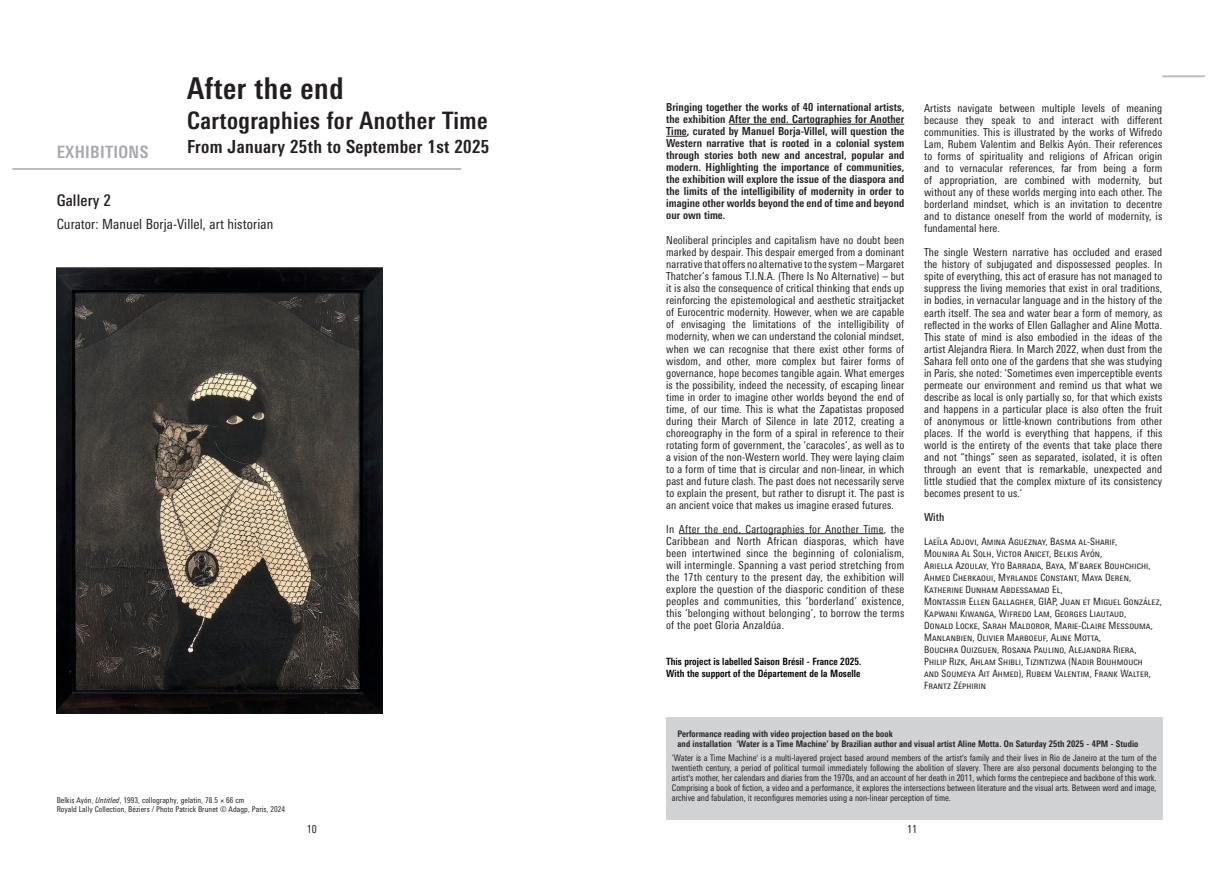
<style>
.page{position:relative;width:1219px;height:871px;background:#fff}
.page>*{position:absolute;margin:0;border:0;box-sizing:border-box;transform-origin:0 0}
.t1{font:700 condensed 30px "Univers Next Pro";letter-spacing:.02em;color:#231f20}
.t2{font:700 condensed 24px "Univers Next Pro";letter-spacing:.02em;color:#231f20}
.t3{font:700 condensed 18px "Univers Next Pro";letter-spacing:.02em;color:#231f20}
.t4{font:700 condensed 17px "Univers Next Pro";letter-spacing:.02em;color:#a8a9ad}
.t5{font:500 condensed 16px "Univers Next Pro";letter-spacing:.01em;color:#231f20}
.t6{font:condensed 14px "Univers Next Pro";letter-spacing:.01em;color:#231f20}
.t7{font:condensed 11px/12px "Univers Next Pro";letter-spacing:.01em;color:#231f20;text-align:justify}
.t8{font:700 condensed 11px/12px "Univers Next Pro";letter-spacing:.01em;color:#231f20;text-align:justify}
.t9{font:500 condensed 11px "Univers Next Pro";color:#231f20}
.t10{font:condensed 10px/12px "Univers Next Pro";letter-spacing:.01em;color:#231f20}
.t11{font:700 condensed 10px/12px "Univers Next Pro";letter-spacing:.01em;color:#000}
.t12{font:condensed 9px/10px "Univers Next Pro";color:#231f20;text-align:justify}
.t13{font:700 condensed 9px/10px "Univers Next Pro";letter-spacing:.01em;color:#231f20}
.t14{font:condensed 7.9px/9px "Univers Next Pro";letter-spacing:.01em;color:#231f20}
.s1{font-style:italic}
</style>
<div class="page">
<hr style="left:729px;top:124px;width:175px;height:1px;background:#231f20">
<svg style="left:666px;top:136px;width:21px;height:1px"></svg>
<hr style="left:679px;top:533px;width:205px;height:1px;background:#231f20">
<hr style="left:1162px;top:75px;width:43px;height:2px;background:#bcbdc0">
<hr style="left:12px;top:168px;width:449px;height:2px;background:#bcbdc0">
<img style="left:57px;top:267px;width:326px;height:446px">
<div style="left:666px;top:717px;width:496px;height:102px;background:#d1d2d4"></div>
<h3 class="t4" style="left:57px;top:142px;width:93px">EXHIBITIONS</h3>
<h1 class="t1" style="left:187px;top:71px;width:158px">After the end</h1>
<h2 class="t2" style="left:187px;top:106px;width:302px">Cartographies for Another Time</h2>
<h3 class="t3" style="left:187px;top:136px;width:304px">From January 25th to September 1st 2025</h3>
<h3 class="t5" style="left:57px;top:191px;width:56px">Gallery 2</h3>
<p class="t6" style="left:57px;top:216px;width:218px">Curator: Manuel Borja-Villel, art historian</p>
<p class="t14" style="left:57px;top:795px;width:230px">Belkis Ayón, <span class="s1">Untitled</span>, 1993, collography, gelatin, 78.5 × 66 cm<br>Royald Lally Collection, Béziers / Photo Patrick Brunet © Adagp, Paris, 2024</p>
<p class="t7" style="left:307px;top:822px;width:12px">10</p>
<p class="t8" style="left:666px;top:101px;width:240px">Bringing together the works of 40 international artists, the exhibition After the end. Cartographies for Another Time, curated by Manuel Borja-Villel, will question the Western narrative that is rooted in a colonial system through stories both new and ancestral, popular and modern. Highlighting the importance of communities, the exhibition will explore the issue of the diaspora and the limits of the intelligibility of modernity in order to imagine other worlds beyond the end of time and beyond our own time.</p>
<p class="t7" style="left:666px;top:234px;width:240px">Neoliberal principles and capitalism have no doubt been marked by despair. This despair emerged from a dominant narrative that offers no alternative to the system – Margaret Thatcher’s famous T.I.N.A. (There Is No Alternative) – but it is also the consequence of critical thinking that ends up reinforcing the epistemological and aesthetic straitjacket of Eurocentric modernity. However, when we are capable of envisaging the limitations of the intelligibility of modernity, when we can understand the colonial mindset, when we can recognise that there exist other forms of wisdom, and other, more complex but fairer forms of governance, hope becomes tangible again. What emerges is the possibility, indeed the necessity, of escaping linear time in order to imagine other worlds beyond the end of time, of our time. This is what the Zapatistas proposed during their March of Silence in late 2012, creating a choreography in the form of a spiral in reference to their rotating form of government, the ‘caracoles’, as well as to a vision of the non-Western world. They were laying claim to a form of time that is circular and non-linear, in which past and future clash. The past does not necessarily serve to explain the present, but rather to disrupt it. The past is an ancient voice that makes us imagine erased futures.</p>
<p class="t7" style="left:666px;top:522px;width:240px">In After the end. Cartographies for Another Time, the Caribbean and North African diasporas, which have been intertwined since the beginning of colonialism, will intermingle. Spanning a vast period stretching from the 17th century to the present day, the exhibition will explore the question of the diasporic condition of these peoples and communities, this ‘borderland’ existence, this ‘belonging without belonging’, to borrow the terms of the poet Gloria Anzaldúa.</p>
<p class="t11" style="left:666px;top:655px;width:197px">This project is labelled Saison Brésil - France 2025.<br>With the support of the Département de la Moselle</p>
<p class="t7" style="left:924px;top:102px;width:240px">Artists navigate between multiple levels of meaning because they speak to and interact with different communities. This is illustrated by the works of Wifredo Lam, Rubem Valentim and Belkis Ayón. Their references to forms of spirituality and religions of African origin and to vernacular references, far from being a form of appropriation, are combined with modernity, but without any of these worlds merging into each other. The borderland mindset, which is an invitation to decentre and to distance oneself from the world of modernity, is fundamental here.</p>
<p class="t7" style="left:924px;top:246px;width:240px">The single Western narrative has occluded and erased the history of subjugated and dispossessed peoples. In spite of everything, this act of erasure has not managed to suppress the living memories that exist in oral traditions, in bodies, in vernacular language and in the history of the earth itself. The sea and water bear a form of memory, as reflected in the works of Ellen Gallagher and Aline Motta.<br>This state of mind is also embodied in the ideas of the artist Alejandra Riera. In March 2022, when dust from the Sahara fell onto one of the gardens that she was studying in Paris, she noted: ‘Sometimes even imperceptible events permeate our environment and remind us that what we describe as local is only partially so, for that which exists and happens in a particular place is also often the fruit of anonymous or little-known contributions from other places. If the world is everything that happens, if this world is the entirety of the events that take place there and not “things” seen as separated, isolated, it is often through an event that is remarkable, unexpected and little studied that the complex mixture of its consistency becomes present to us.’</p>
<p class="t9" style="left:924px;top:510px;width:22px">With</p>
<p class="t10" style="left:924px;top:535px;width:239px">Laeïla Adjovi, Amina Agueznay, Basma al-Sharif,<br>Mounira Al Solh, Victor Anicet, Belkis Ayón,<br>Ariella Azoulay, Yto Barrada, Baya, M’barek Bouhchichi, Ahmed Cherkaoui, Myrlande Constant, Maya Deren, Katherine Dunham Abdessamad El,<br>Montassir Ellen Gallagher, GIAP, Juan et Miguel González, Kapwani Kiwanga, Wifredo Lam, Georges Liautaud,<br>Donald Locke, Sarah Maldoror, Marie-Claire Messouma, Manlanbien, Olivier Marboeuf, Aline Motta,<br>Bouchra Ouizguen, Rosana Paulino, Alejandra Riera,<br>Philip Rizk, Ahlam Shibli, Tizintizwa (Nadir Bouhmouch<br>and Soumeya Ait Ahmed), Rubem Valentim, Frank Walter, Frantz Zéphirin</p>
<p class="t13" style="left:677px;top:728px;width:462px">Performance reading with video projection based on the book<br>and installation ‘Water is a Time Machine’ by Brazilian author and visual artist Aline Motta. On Saturday 25th 2025 - 4PM - Studio</p>
<p class="t12" style="left:672px;top:752px;width:486px">‘Water is a Time Machine' is a multi-layered project based around members of the artist's family and their lives in Rio de Janeiro at the turn of the twentieth century, a period of political turmoil immediately following the abolition of slavery. There are also personal documents belonging to the artist's mother, her calendars and diaries from the 1970s, and an account of her death in 2011, which forms the centrepiece and backbone of this work.<br>Comprising a book of fiction, a video and a performance, it explores the intersections between literature and the visual arts. Between word and image, archive and fabulation, it reconfigures memories using a non-linear perception of time.</p>
<p class="t7" style="left:907px;top:822px;width:12px">11</p>
</div>
